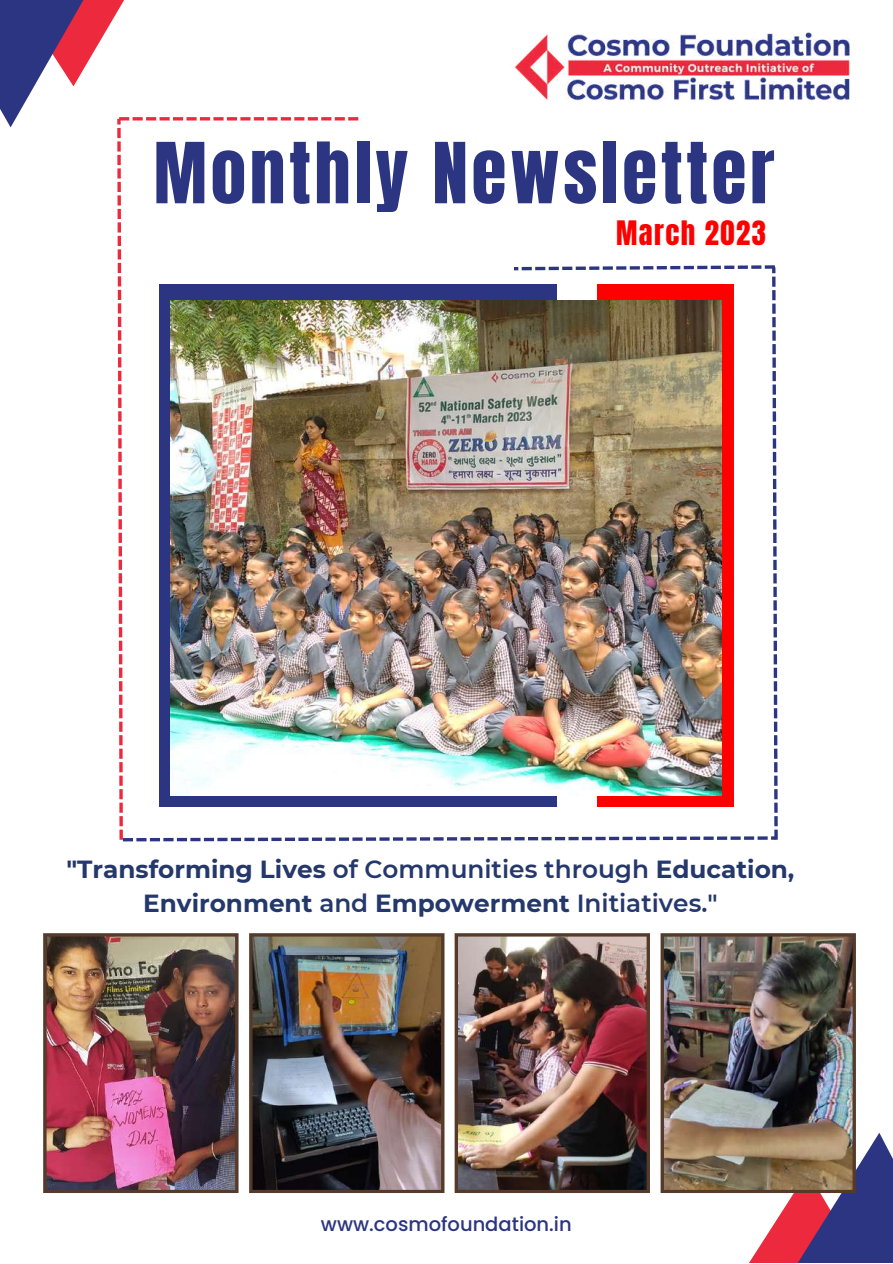
<style>
.page{position:relative;width:893px;height:1264px;background:#fff}
.page>*{position:absolute;margin:0;border:0;box-sizing:border-box;transform-origin:0 0}
.t1{font:71.55px "Anton";letter-spacing:.05em;color:#2b3581}
.t2{font:28.65px "Anton";letter-spacing:.05em;color:#fd0000}
.t3{font:700 24.75px/33.8px "Montserrat";color:#25386c;text-align:center}
.t4{font:500 19.5px "Poppins";color:#2b3581}
.s1{font-weight:600}
</style>
<div class="page">
<svg style="left:749px;top:1132px;width:143px;height:130px"></svg>
<div style="left:159px;top:284px;width:398px;height:522px;background:#2b3581"></div>
<div style="left:597px;top:284px;width:136px;height:522px;background:#fd0000"></div>
<img style="left:170px;top:301px;width:551px;height:494px">
<img style="left:514px;top:32px;width:336px;height:69px">
<svg style="left:119px;top:829px;width:4px;height:10px"></svg>
<svg style="left:119px;top:816px;width:4px;height:10px"></svg>
<svg style="left:119px;top:802px;width:4px;height:10px"></svg>
<svg style="left:119px;top:789px;width:4px;height:10px"></svg>
<svg style="left:119px;top:775px;width:4px;height:10px"></svg>
<svg style="left:119px;top:762px;width:4px;height:10px"></svg>
<svg style="left:119px;top:748px;width:4px;height:10px"></svg>
<svg style="left:119px;top:735px;width:4px;height:10px"></svg>
<svg style="left:119px;top:546px;width:3px;height:185px"></svg>
<svg style="left:118px;top:532px;width:4px;height:11px"></svg>
<svg style="left:118px;top:519px;width:4px;height:10px"></svg>
<svg style="left:118px;top:506px;width:4px;height:10px"></svg>
<svg style="left:118px;top:492px;width:4px;height:10px"></svg>
<svg style="left:118px;top:479px;width:4px;height:10px"></svg>
<svg style="left:118px;top:465px;width:4px;height:10px"></svg>
<svg style="left:118px;top:452px;width:4px;height:10px"></svg>
<svg style="left:118px;top:438px;width:4px;height:10px"></svg>
<svg style="left:118px;top:425px;width:4px;height:10px"></svg>
<svg style="left:118px;top:411px;width:4px;height:10px"></svg>
<svg style="left:118px;top:222px;width:3px;height:186px"></svg>
<svg style="left:117px;top:209px;width:4px;height:10px"></svg>
<svg style="left:117px;top:195px;width:4px;height:10px"></svg>
<svg style="left:117px;top:182px;width:4px;height:10px"></svg>
<svg style="left:117px;top:168px;width:4px;height:10px"></svg>
<svg style="left:117px;top:155px;width:4px;height:10px"></svg>
<svg style="left:117px;top:141px;width:4px;height:10px"></svg>
<svg style="left:117px;top:128px;width:4px;height:10px"></svg>
<svg style="left:774px;top:735px;width:3px;height:10px"></svg>
<svg style="left:773px;top:721px;width:4px;height:10px"></svg>
<svg style="left:773px;top:708px;width:4px;height:10px"></svg>
<svg style="left:773px;top:694px;width:4px;height:11px"></svg>
<svg style="left:773px;top:681px;width:4px;height:10px"></svg>
<svg style="left:773px;top:667px;width:4px;height:11px"></svg>
<svg style="left:773px;top:654px;width:4px;height:10px"></svg>
<svg style="left:773px;top:640px;width:4px;height:11px"></svg>
<svg style="left:773px;top:492px;width:3px;height:145px"></svg>
<svg style="left:772px;top:479px;width:4px;height:10px"></svg>
<svg style="left:772px;top:465px;width:4px;height:10px"></svg>
<svg style="left:772px;top:452px;width:4px;height:10px"></svg>
<svg style="left:772px;top:438px;width:4px;height:10px"></svg>
<svg style="left:772px;top:425px;width:4px;height:10px"></svg>
<svg style="left:772px;top:411px;width:4px;height:10px"></svg>
<svg style="left:772px;top:398px;width:4px;height:10px"></svg>
<svg style="left:772px;top:267px;width:3px;height:127px"></svg>
<svg style="left:118px;top:117px;width:240px;height:8px"></svg>
<svg style="left:764px;top:265px;width:10px;height:4px"></svg>
<svg style="left:751px;top:265px;width:10px;height:4px"></svg>
<svg style="left:737px;top:265px;width:10px;height:4px"></svg>
<svg style="left:724px;top:265px;width:10px;height:4px"></svg>
<svg style="left:629px;top:266px;width:91px;height:3px"></svg>
<svg style="left:616px;top:266px;width:10px;height:4px"></svg>
<svg style="left:602px;top:266px;width:11px;height:4px"></svg>
<svg style="left:589px;top:266px;width:10px;height:4px"></svg>
<svg style="left:575px;top:266px;width:11px;height:4px"></svg>
<svg style="left:562px;top:266px;width:10px;height:4px"></svg>
<svg style="left:514px;top:267px;width:45px;height:3px"></svg>
<svg style="left:123px;top:838px;width:50px;height:3px"></svg>
<svg style="left:177px;top:837px;width:10px;height:4px"></svg>
<svg style="left:190px;top:837px;width:10px;height:4px"></svg>
<svg style="left:204px;top:837px;width:10px;height:4px"></svg>
<svg style="left:217px;top:837px;width:10px;height:4px"></svg>
<svg style="left:231px;top:837px;width:10px;height:4px"></svg>
<svg style="left:244px;top:837px;width:10px;height:4px"></svg>
<svg style="left:258px;top:837px;width:10px;height:4px"></svg>
<svg style="left:271px;top:837px;width:10px;height:4px"></svg>
<svg style="left:285px;top:837px;width:10px;height:4px"></svg>
<svg style="left:298px;top:837px;width:10px;height:4px"></svg>
<svg style="left:312px;top:837px;width:10px;height:4px"></svg>
<svg style="left:325px;top:837px;width:240px;height:3px"></svg>
<svg style="left:568px;top:836px;width:10px;height:4px"></svg>
<svg style="left:582px;top:836px;width:10px;height:4px"></svg>
<svg style="left:595px;top:836px;width:10px;height:4px"></svg>
<svg style="left:609px;top:836px;width:10px;height:4px"></svg>
<svg style="left:622px;top:836px;width:10px;height:4px"></svg>
<svg style="left:636px;top:836px;width:10px;height:4px"></svg>
<svg style="left:649px;top:836px;width:10px;height:4px"></svg>
<svg style="left:663px;top:836px;width:10px;height:4px"></svg>
<svg style="left:676px;top:836px;width:10px;height:4px"></svg>
<svg style="left:690px;top:836px;width:10px;height:4px"></svg>
<svg style="left:703px;top:836px;width:10px;height:4px"></svg>
<svg style="left:717px;top:748px;width:60px;height:91px"></svg>
<img style="left:43px;top:933px;width:195px;height:260px">
<img style="left:249px;top:933px;width:195px;height:260px">
<img style="left:454px;top:933px;width:196px;height:260px">
<img style="left:660px;top:933px;width:195px;height:260px">
<svg style="left:118px;top:0;width:6px;height:11px"></svg>
<svg style="left:0;top:0;width:118px;height:127px"></svg>
<h1 class="t1" style="left:154px;top:122px;width:622px">Monthly Newsletter</h1>
<p class="t2" style="left:616px;top:212px;width:151px">March 2023</p>
<p class="t3" style="left:66px;top:852px;width:729px">"Transforming Lives <span class="s1">of Communities through</span> Education,<br>Environment <span class="s1">and</span> Empowerment <span class="s1">Initiatives."</span></p>
<p class="t4" style="left:321px;top:1210px;width:252px">www.cosmofoundation.in</p>
</div>
